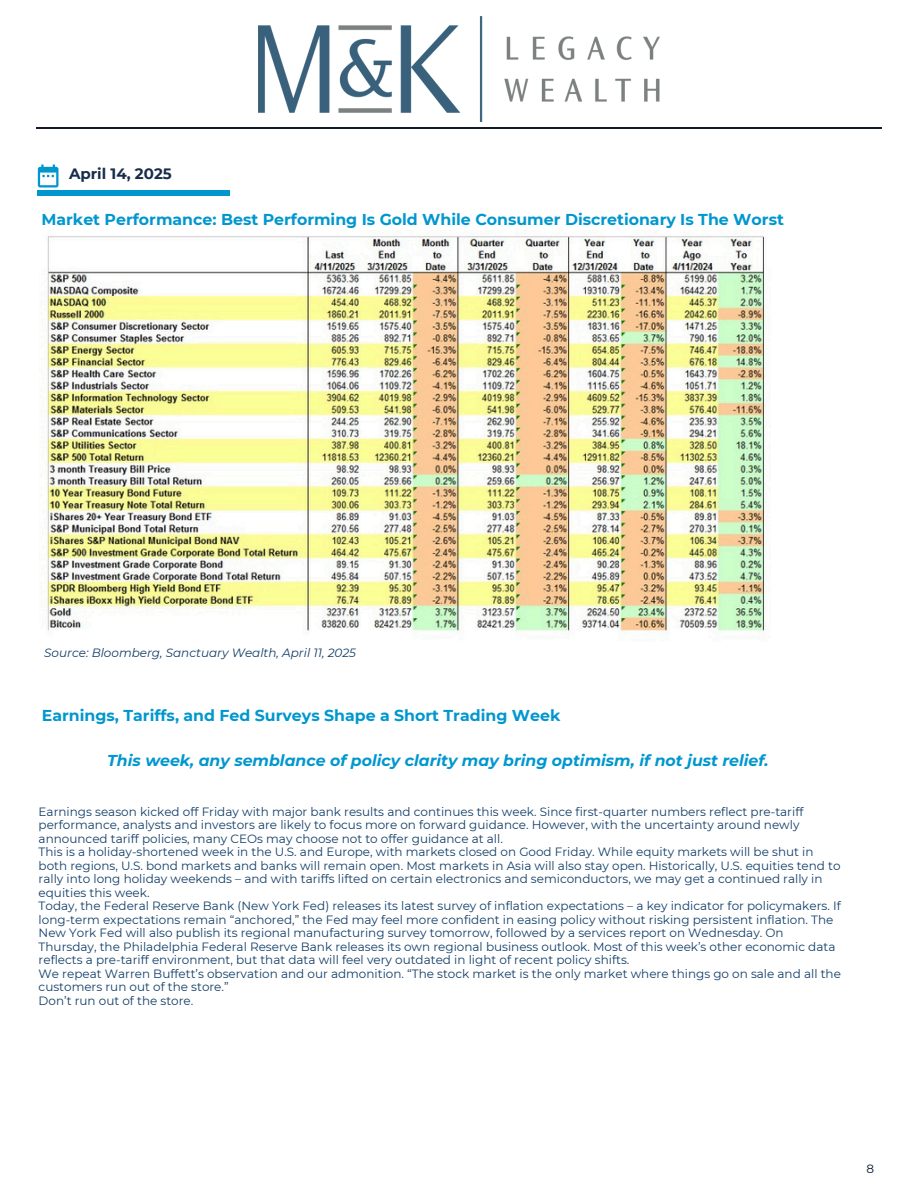
<style>
.page{position:relative;width:918px;height:1188px;background:#fff}
.page>*{position:absolute;margin:0;border:0;box-sizing:border-box;transform-origin:0 0}
.t1{font:700 15.75px "Montserrat";color:#0097ce}
.t2{font:italic 700 15.75px "Montserrat";color:#0097ce}
.t3{font:700 15px "Montserrat";color:#162d4a}
.t4{font:12px/13.5px "Montserrat";color:#123e68}
.t5{font:italic 12px "Montserrat";color:#123e68}
.t6{font:12px "Montserrat";color:#00182f}
</style>
<div class="page">
<svg style="left:38px;top:165px;width:21px;height:23px"></svg>
<hr style="left:38px;top:191px;width:192px;height:4px;background:#0097ce">
<hr style="left:36px;top:127px;width:846px;height:2px;background:#121b2e">
<img style="left:42px;top:230px;width:726px;height:402px">
<img style="left:259px;top:17px;width:400px;height:105px">
<h1 class="t3" style="left:69px;top:165px;width:104px">April 14, 2025</h1>
<h1 class="t1" style="left:41px;top:209px;width:744px">Market Performance: Best Performing Is Gold While Consumer Discretionary Is The Worst</h1>
<p class="t5" style="left:44px;top:645px;width:313px">Source: Bloomberg, Sanctuary Wealth, April 11, 2025</p>
<p class="t1" style="left:42px;top:705px;width:520px">Earnings, Tariffs, and Fed Surveys Shape a Short Trading Week</p>
<h1 class="t2" style="left:107px;top:751px;width:663px">This week, any semblance of policy clarity may bring optimism, if not just relief.</h1>
<p class="t4" style="left:39px;top:805px;width:804px">Earnings season kicked off Friday with major bank results and continues this week. Since first-quarter numbers reflect pre-tariff performance, analysts and investors are likely to focus more on forward guidance. However, with the uncertainty around newly announced tariff policies, many CEOs may choose not to offer guidance at all.<br>This is a holiday-shortened week in the U.S. and Europe, with markets closed on Good Friday. While equity markets will be shut in both regions, U.S. bond markets and banks will remain open. Most markets in Asia will also stay open. Historically, U.S. equities tend to rally into long holiday weekends – and with tariffs lifted on certain electronics and semiconductors, we may get a continued rally in equities this week.<br>Today, the Federal Reserve Bank (New York Fed) releases its latest survey of inflation expectations – a key indicator for policymakers. If long-term expectations remain “anchored,” the Fed may feel more confident in easing policy without risking persistent inflation. The New York Fed will also publish its regional manufacturing survey tomorrow, followed by a services report on Wednesday. On Thursday, the Philadelphia Federal Reserve Bank releases its own regional business outlook. Most of this week’s other economic data reflects a pre-tariff environment, but that data will feel very outdated in light of recent policy shifts.<br>We repeat Warren Buffett’s observation and our admonition. “The stock market is the only market where things go on sale and all the customers run out of the store.”<br>Don’t run out of the store.</p>
<h1 class="t6" style="left:866px;top:1161px;width:9px">8</h1>
</div>
